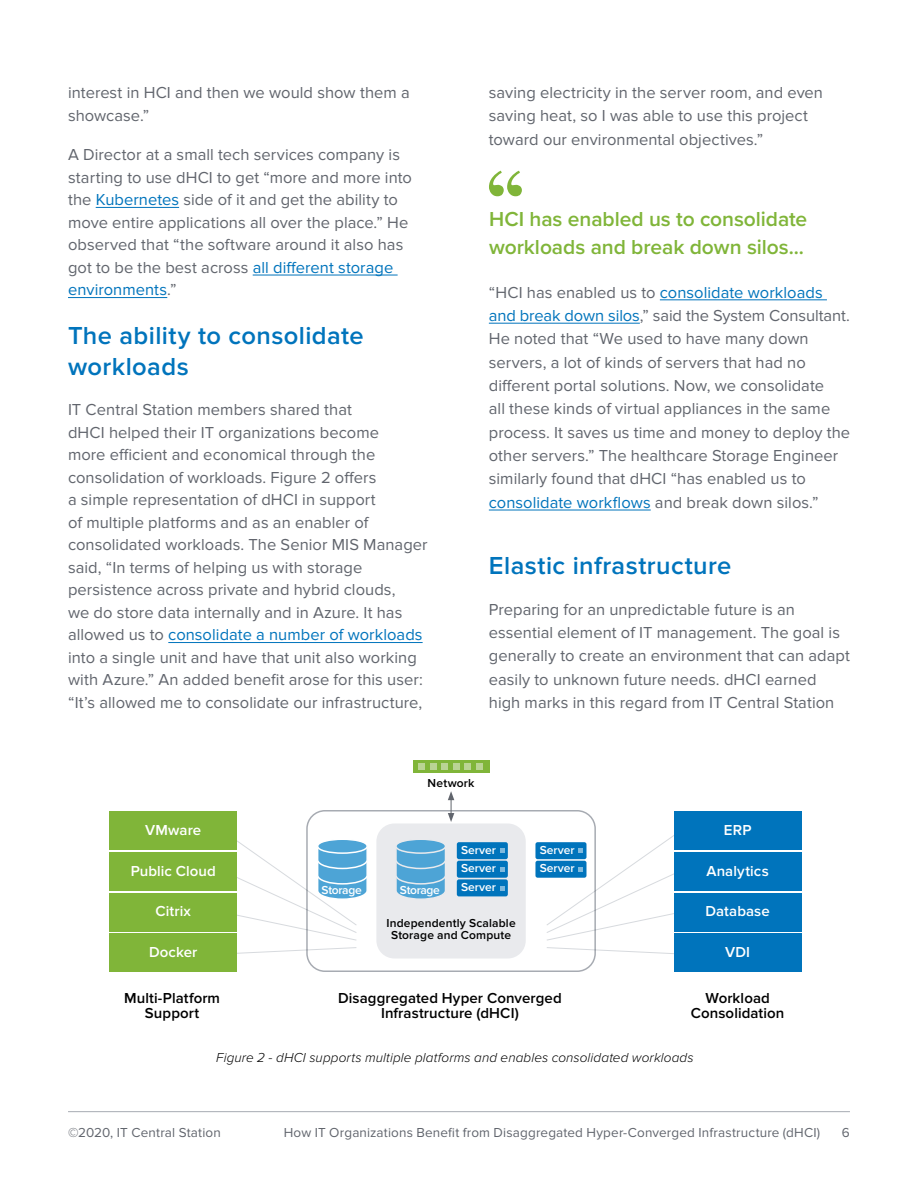
<style>
.page{position:relative;width:918px;height:1188px;background:#fff}
.page>*{position:absolute;margin:0;border:0;box-sizing:border-box;transform-origin:0 0}
.t1{font:105px "Times";color:#80b539}
.t2{font:600 25.5px/31.5px "Proxima Nova";letter-spacing:.015em;color:#0074bc}
.t3{font:600 21px/28.5px "Proxima Nova";letter-spacing:-.005em;color:#80b539}
.t4{font:16.5px/22.5px "Proxima Nova";letter-spacing:.005em;color:#61656d}
.t5{font:600 15px/15px "Proxima Nova";letter-spacing:.005em;color:#000;text-align:center}
.t6{font:600 15px "Proxima Nova";letter-spacing:.005em;color:#fff}
.t7{font:13.5px "Proxima Nova";letter-spacing:.01em;color:#61656d}
.t8{font:italic 300 13.5px "Proxima Nova";letter-spacing:.01em;color:#000}
.t9{font:600 12px/12px "Proxima Nova";letter-spacing:.015em;color:#000;text-align:center}
.t10{font:600 12px/18.5px "Proxima Nova";letter-spacing:-.005em;color:#fff}
.t11{font:600 12px "Proxima Nova";letter-spacing:-.025em;color:#fff}
.s1{color:#0074bc}
</style>
<div class="page">
<hr style="left:68px;top:1111px;width:782px;height:1px;background:#a7abb2">
<div style="left:306px;top:810px;width:290px;height:162px;border:2px solid #a7abb2;border-radius:18px"></div>
<svg style="left:237px;top:947px;width:120px;height:8px"></svg>
<svg style="left:547px;top:947px;width:127px;height:8px"></svg>
<div style="left:376px;top:824px;width:150px;height:135px;background:#e9eaed;border-radius:18px"></div>
<hr style="left:96px;top:207px;width:83px;height:1px;background:#0074bc">
<hr style="left:253px;top:275px;width:145px;height:1px;background:#0074bc">
<hr style="left:68px;top:297px;width:99px;height:1px;background:#0074bc">
<hr style="left:168px;top:642px;width:255px;height:1px;background:#0074bc">
<hr style="left:660px;top:300px;width:167px;height:1px;background:#0074bc">
<hr style="left:489px;top:323px;width:151px;height:1px;background:#0074bc">
<hr style="left:489px;top:510px;width:162px;height:1px;background:#0074bc">
<div style="left:674px;top:811px;width:127px;height:39px;background:#0074bc"></div>
<div style="left:110px;top:811px;width:127px;height:39px;background:#80b539"></div>
<div style="left:674px;top:893px;width:127px;height:38px;background:#0074bc"></div>
<div style="left:110px;top:893px;width:127px;height:38px;background:#80b539"></div>
<div style="left:674px;top:852px;width:127px;height:38px;background:#0074bc"></div>
<div style="left:110px;top:852px;width:127px;height:38px;background:#80b539"></div>
<div style="left:674px;top:934px;width:127px;height:38px;background:#0074bc"></div>
<div style="left:110px;top:934px;width:127px;height:38px;background:#80b539"></div>
<div style="left:457px;top:842px;width:51px;height:17px;background:#0074bc;border-radius:2px"></div>
<svg style="left:500px;top:849px;width:4px;height:4px"></svg>
<div style="left:457px;top:861px;width:51px;height:17px;background:#0074bc;border-radius:2px"></div>
<svg style="left:500px;top:867px;width:4px;height:5px"></svg>
<div style="left:457px;top:879px;width:51px;height:17px;background:#0074bc;border-radius:2px"></div>
<svg style="left:500px;top:886px;width:4px;height:4px"></svg>
<svg style="left:396px;top:849px;width:49px;height:50px;background:#63add9"></svg>
<div style="left:396px;top:839px;width:50px;height:14px;background:#4da4d6;border-radius:50%"></div>
<div style="left:395px;top:838px;width:51px;height:16px;border:2px solid #e9eaed;border-radius:50%"></div>
<div style="left:413px;top:760px;width:76px;height:13px;background:#80b539"></div>
<div style="left:418px;top:763px;width:7px;height:7px;background:#bad494"></div>
<div style="left:430px;top:763px;width:7px;height:7px;background:#bad494"></div>
<div style="left:441px;top:763px;width:7px;height:7px;background:#bad494"></div>
<div style="left:453px;top:763px;width:7px;height:7px;background:#bad494"></div>
<div style="left:464px;top:763px;width:7px;height:7px;background:#bad494"></div>
<div style="left:476px;top:763px;width:6px;height:7px;background:#bad494"></div>
<svg style="left:448px;top:791px;width:6px;height:31px"></svg>
<div style="left:535px;top:842px;width:51px;height:17px;background:#0074bc;border-radius:2px"></div>
<div style="left:535px;top:861px;width:51px;height:17px;background:#0074bc;border-radius:2px"></div>
<svg style="left:546px;top:829px;width:137px;height:112px"></svg>
<svg style="left:220px;top:829px;width:147px;height:112px"></svg>
<div style="left:318px;top:839px;width:49px;height:14px;background:#4da4d6;border-radius:50%"></div>
<div style="left:317px;top:838px;width:51px;height:16px;border:2px solid #fff;border-radius:50%"></div>
<p class="t4" style="left:68px;top:82px;width:343px">interest in HCI and then we would show them a showcase.”</p>
<p class="t4" style="left:68px;top:144px;width:345px">A Director at a small tech services company is starting to use dHCI to get “more and more into the <span class="s1">Kubernetes</span> side of it and get the ability to move entire applications all over the place.” He observed that “the software around it also has got to be the best across <span class="s1">all different storage environments</span>.”</p>
<h2 class="t2" style="left:68px;top:320px;width:297px">The ability to consolidate workloads</h2>
<p class="t4" style="left:68px;top:399px;width:361px">IT Central Station members shared that<br>dHCI helped their IT organizations become<br>more efficient and economical through the consolidation of workloads. Figure 2 offers<br>a simple representation of dHCI in support<br>of multiple platforms and as an enabler of consolidated workloads. The Senior MIS Manager said, “In terms of helping us with storage persistence across private and hybrid clouds,<br>we do store data internally and in Azure. It has allowed us to <span class="s1">consolidate a number of workloads </span>into a single unit and have that unit also working with Azure.” An added benefit arose for this user: “It’s allowed me to consolidate our infrastructure,</p>
<p class="t4" style="left:489px;top:81px;width:336px;line-height:23.4px">saving electricity in the server room, and even saving heat, so I was able to use this project toward our environmental objectives.”</p>
<h1 class="t1" style="left:479px;top:108px;width:55px">‘‘</h1>
<p class="t3" style="left:489px;top:204px;width:320px">HCI has enabled us to consolidate workloads and break down silos...</p>
<p class="t4" style="left:489px;top:281px;width:363px;line-height:23.4px">“HCI has enabled us to <span class="s1">consolidate workloads and break down silos</span>,” said the System Consultant.<br>He noted that “We used to have many down servers, a lot of kinds of servers that had no different portal solutions. Now, we consolidate<br>all these kinds of virtual appliances in the same process. It saves us time and money to deploy the other servers.” The healthcare Storage Engineer similarly found that dHCI “has enabled us to <span class="s1">consolidate workflows</span> and break down silos.”</p>
<h2 class="t2" style="left:489px;top:550px;width:244px">Elastic infrastructure</h2>
<p class="t4" style="left:489px;top:598px;width:363px;line-height:23.4px">Preparing for an unpredictable future is an essential element of IT management. The goal is generally to create an environment that can adapt easily to unknown future needs. dHCI earned high marks in this regard from IT Central Station</p>
<p class="t9" style="left:428px;top:777px;width:48px">Network</p>
<p class="t6" style="left:145px;top:821px;width:58px">VMware</p>
<p class="t6" style="left:724px;top:821px;width:29px">ERP</p>
<p class="t10" style="left:461px;top:841px;width:36px">Server<br>Server</p>
<p class="t10" style="left:540px;top:841px;width:36px">Server<br>Server</p>
<p class="t6" style="left:131px;top:862px;width:87px">Public Cloud</p>
<p class="t6" style="left:706px;top:862px;width:64px">Analytics</p>
<p class="t11" style="left:322px;top:883px;width:42px">Storage</p>
<p class="t11" style="left:400px;top:883px;width:42px">Storage</p>
<p class="t10" style="left:461px;top:878px;width:36px">Server</p>
<p class="t6" style="left:156px;top:903px;width:37px">Citrix</p>
<p class="t6" style="left:705px;top:903px;width:66px">Database</p>
<p class="t9" style="left:386px;top:917px;width:131px">Independently Scalable<br>Storage and Compute</p>
<p class="t6" style="left:149px;top:944px;width:50px">Docker</p>
<p class="t6" style="left:725px;top:944px;width:27px">VDI</p>
<p class="t5" style="left:338px;top:990px;width:225px">Disaggregated Hyper Converged<br>Infrastructure (dHCI)</p>
<p class="t5" style="left:124px;top:990px;width:97px">Multi-Platform<br>Support</p>
<p class="t5" style="left:691px;top:990px;width:95px">Workload<br>Consolidation</p>
<p class="t8" style="left:216px;top:1050px;width:479px">Figure 2 - dHCI supports multiple platforms and enables consolidated workloads</p>
<p class="t7" style="left:68px;top:1125px;width:154px">©2020, IT Central Station</p>
<p class="t7" style="left:284px;top:1125px;width:538px">How IT Organizations Benefit from Disaggregated Hyper-Converged Infrastructure (dHCI)</p>
<p class="t7" style="left:842px;top:1125px;width:9px">6</p>
</div>
